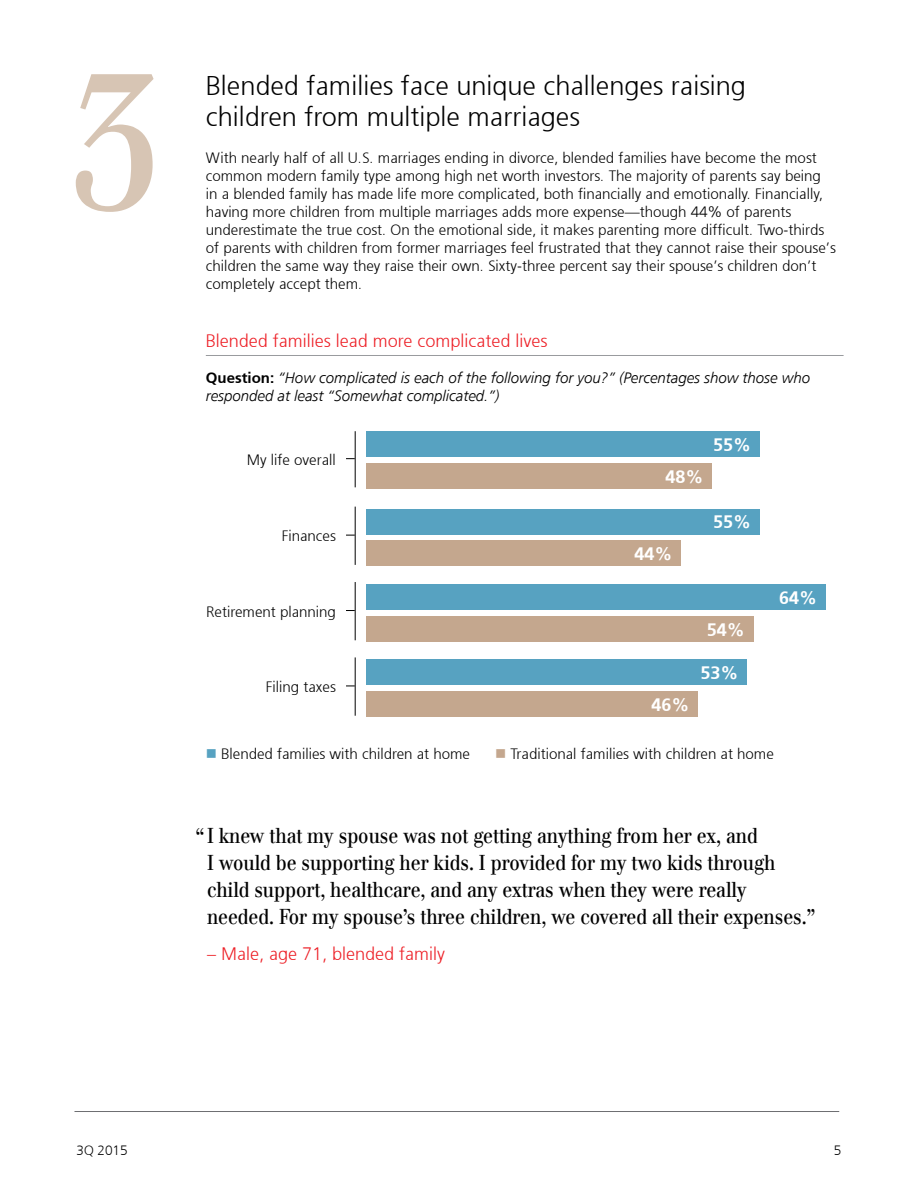
<style>
.page{position:relative;width:918px;height:1188px;background:#fff}
.page>*{position:absolute;margin:0;border:0;box-sizing:border-box;transform-origin:0 0}
.t1{font:195px "UBS Headline";color:#d7c5b4}
.t2{font:300 27px/31.5px "Frutiger 45";color:#000}
.t3{font:21px/27px "UBS Headline";color:#000}
.t4{font:300 18px "Frutiger 45";color:#ed1d24}
.t5{font:300 18px "Frutiger 45";color:#fff}
.t6{font:300 15px/18px "Frutiger 45";color:#000}
.t7{font:italic 300 15px/18px "Frutiger 45";color:#000}
.t8{font:300 13.5px "Frutiger 45";color:#000}
.s1{font-style:normal}
.s2{color:#57a2c1}
.s3{color:#c4a78e}
</style>
<div class="page">
<hr style="left:74px;top:1111px;width:765px;height:1px;background:#6d6e71">
<hr style="left:206px;top:355px;width:638px;height:1px;background:#999b9e">
<div style="left:367px;top:431px;width:393px;height:26px;background:#57a2c1"></div>
<div style="left:367px;top:463px;width:345px;height:25px;background:#c4a78e"></div>
<hr style="left:355px;top:431px;width:1px;height:56px;background:#000">
<div style="left:367px;top:509px;width:393px;height:25px;background:#57a2c1"></div>
<div style="left:367px;top:540px;width:314px;height:26px;background:#c4a78e"></div>
<hr style="left:355px;top:507px;width:1px;height:58px;background:#000">
<div style="left:367px;top:584px;width:459px;height:26px;background:#57a2c1"></div>
<div style="left:367px;top:616px;width:387px;height:25px;background:#c4a78e"></div>
<hr style="left:355px;top:582px;width:1px;height:58px;background:#000">
<div style="left:367px;top:660px;width:380px;height:25px;background:#57a2c1"></div>
<div style="left:367px;top:691px;width:331px;height:26px;background:#c4a78e"></div>
<hr style="left:355px;top:657px;width:1px;height:59px;background:#000">
<h1 class="t1" style="left:70px;top:25px;width:93px">3</h1>
<h2 class="t2" style="left:206px;top:70px;width:542px">Blended families face unique challenges raising children from multiple marriages</h2>
<p class="t6" style="left:206px;top:149px;width:632px">With nearly half of all U.S. marriages ending in divorce, blended families have become the most common modern family type among high net worth investors. The majority of parents say being in a blended family has made life more complicated, both financially and emotionally. Financially, having more children from multiple marriages adds more expense—though 44% of parents underestimate the true cost. On the emotional side, it makes parenting more difficult. Two-thirds of parents with children from former marriages feel frustrated that they cannot raise their spouse’s children the same way they raise their own. Sixty-three percent say their spouse’s children don’t completely accept them.</p>
<p class="t4" style="left:206px;top:330px;width:343px">Blended families lead more complicated lives</p>
<p class="t7" style="left:206px;top:369px;width:606px"><span class="s1">Question:</span> “How complicated is each of the following for you?” (Percentages show those who responded at least “Somewhat complicated.”)</p>
<p class="t6" style="left:247px;top:451px;width:91px">My life overall</p>
<p class="t6" style="left:282px;top:527px;width:56px">Finances</p>
<p class="t6" style="left:206px;top:603px;width:131px">Retirement planning</p>
<p class="t6" style="left:266px;top:678px;width:71px">Filing taxes</p>
<p class="t5" style="left:665px;top:465px;width:40px">48%</p>
<p class="t5" style="left:635px;top:543px;width:40px">44%</p>
<p class="t5" style="left:713px;top:434px;width:40px">55%</p>
<p class="t5" style="left:713px;top:511px;width:40px">55%</p>
<p class="t5" style="left:707px;top:618px;width:40px">54%</p>
<p class="t5" style="left:651px;top:694px;width:40px">46%</p>
<p class="t5" style="left:701px;top:662px;width:40px">53%</p>
<p class="t5" style="left:779px;top:587px;width:40px">64%</p>
<p class="t6" style="left:206px;top:744px;width:266px"><span class="s2">■</span> Blended families with children at home</p>
<p class="t6" style="left:495px;top:744px;width:280px"><span class="s3">■</span> Traditional families with children at home</p>
<p class="t3" style="left:207px;top:822px;width:610px;text-indent:-11px">“ I knew that my spouse was not getting anything from her ex, and<br>I would be supporting her kids. I provided for my two kids through child support, healthcare, and any extras when they were really needed. For my spouse’s three children, we covered all their expenses.”</p>
<p class="t4" style="left:207px;top:943px;width:240px">– Male, age 71, blended family</p>
<p class="t8" style="left:77px;top:1142px;width:53px">3Q 2015</p>
<p class="t8" style="left:834px;top:1142px;width:9px">5</p>
</div>
